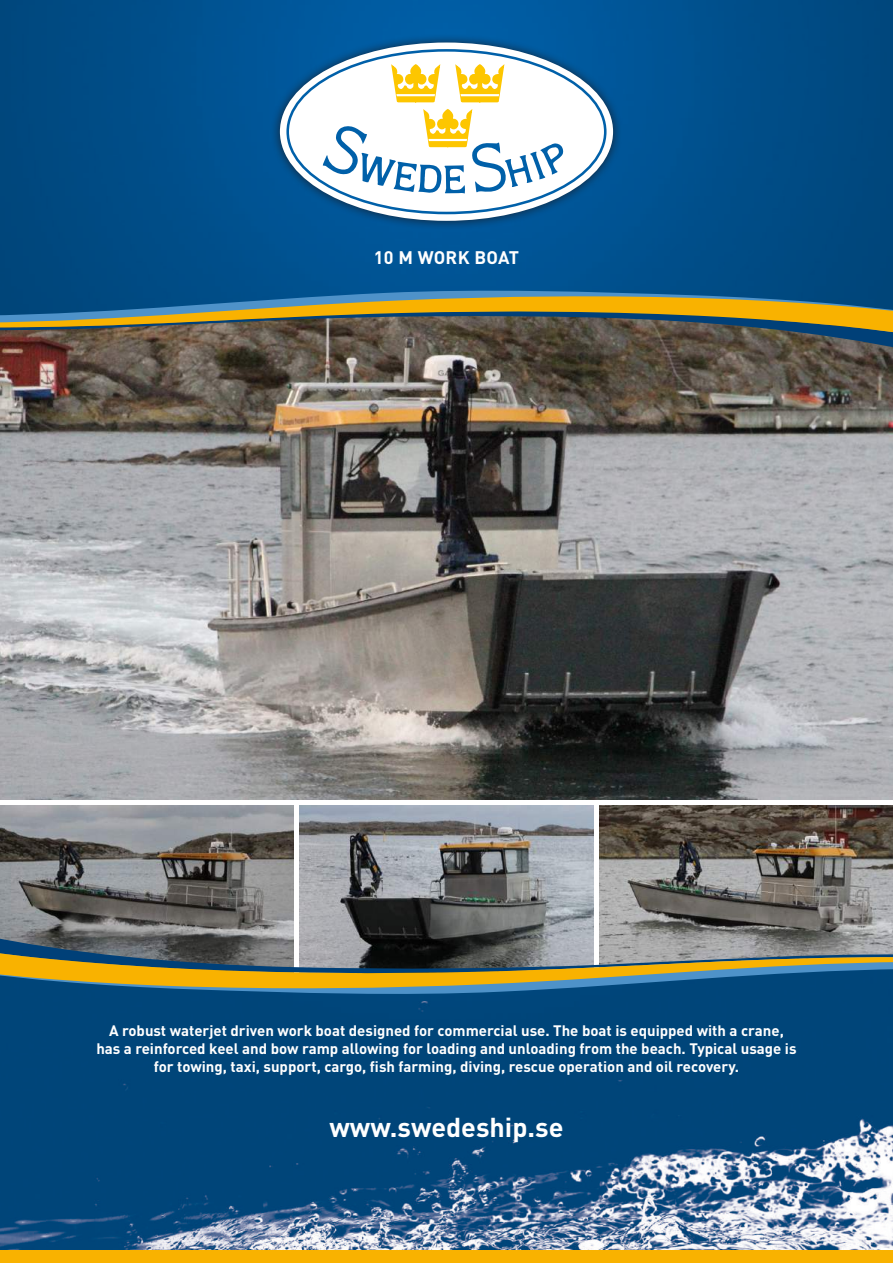
<style>
.page{position:relative;width:893px;height:1263px;background:#fff}
.page>*{position:absolute;margin:0;border:0;box-sizing:border-box;transform-origin:0 0}
.t1{font:700 27px "DIN";color:#fff}
.t2{font:700 18px "DIN";letter-spacing:.015em;color:#fff}
.t3{font:700 15px/18px "DIN";color:#fff;text-align:center}
</style>
<div class="page">
<img style="left:600px;top:806px;width:293px;height:127px">
<img style="left:0;top:806px;width:293px;height:127px">
<img style="left:299px;top:806px;width:295px;height:127px">
<img style="left:0;top:351px;width:893px;height:448px">
<img style="left:0;top:996px;width:893px;height:254px">
<div style="left:0;top:1250px;width:893px;height:13px;background:#f9b200"></div>
<img style="left:0;top:0;width:893px;height:288px">
<svg style="left:0;top:288px;width:893px;height:63px;background:#656952"></svg>
<svg style="left:0;top:933px;width:893px;height:63px;background:#6e7765"></svg>
<div style="left:271px;top:33px;width:351px;height:197px;background:#1a171c;opacity:.75"></div>
<svg style="left:280px;top:43px;width:333px;height:178px"></svg>
<svg style="left:323px;top:61px;width:241px;height:133px"></svg>
<p class="t2" style="left:374px;top:245px;width:147px">10 M WORK BOAT</p>
<p class="t3" style="left:96px;top:1020px;width:702px">A robust waterjet driven work boat designed for commercial use. The boat is equipped with a crane, has a reinforced keel and bow ramp allowing for loading and unloading from the beach. Typical usage is for towing, taxi, support, cargo, fish farming, diving, rescue operation and oil recovery.</p>
<h1 class="t1" style="left:329px;top:1109px;width:236px">www.swedeship.se</h1>
</div>
